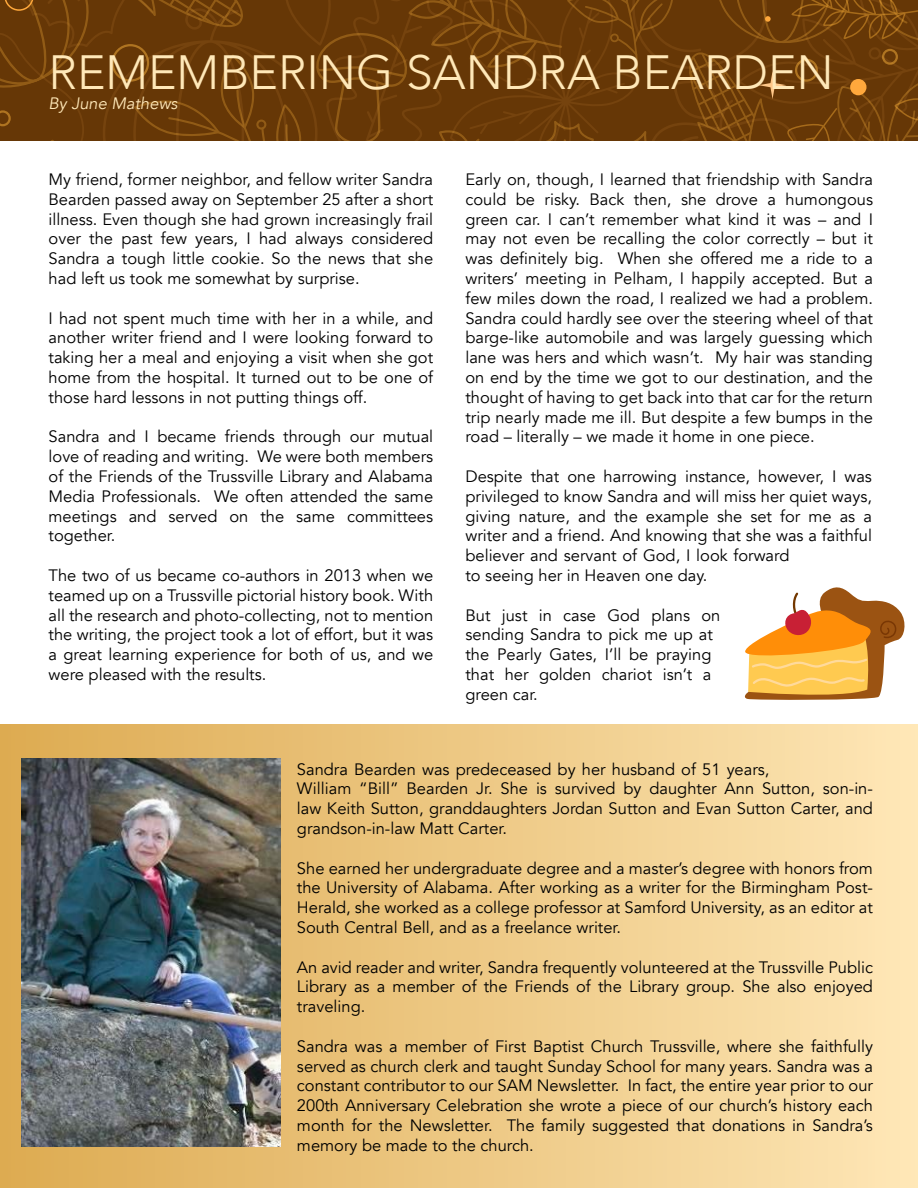
<style>
.page{position:relative;width:918px;height:1188px;background:#fff}
.page>*{position:absolute;margin:0;border:0;box-sizing:border-box;transform-origin:0 0}
.t1{font:300 48px "Avenir";color:#ffe8b8}
.t2{font:16.5px/19.8px "Avenir";color:#000;text-align:justify}
.t3{font:italic 16.5px "Avenir";color:#ffe8b8}
</style>
<div class="page">
<div style="left:1px;top:724px;width:916px;height:463px;background:linear-gradient(to right,#daa951,#ffe7b6)"></div>
<svg style="left:0;top:0;width:918px;height:141px;background:#6b3b08"></svg>
<img style="left:21px;top:758px;width:259px;height:388px">
<svg style="left:744px;top:587px;width:161px;height:113px"></svg>
<h1 class="t1" style="left:49px;top:44px;width:787px">REMEMBERING SANDRA BEARDEN</h1>
<p class="t3" style="left:49px;top:93px;width:131px">By June Mathews</p>
<p class="t2" style="left:49px;top:170px;width:386px">My friend, former neighbor, and fellow writer Sandra Bearden passed away on September 25 after a short illness. Even though she had grown increasingly frail over the past few years, I had always considered Sandra a tough little cookie. So the news that she had left us took me somewhat by surprise.</p>
<p class="t2" style="left:49px;top:308px;width:386px">I had not spent much time with her in a while, and another writer friend and I were looking forward to taking her a meal and enjoying a visit when she got home from the hospital. It turned out to be one of those hard lessons in not putting things off.</p>
<p class="t2" style="left:49px;top:427px;width:386px">Sandra and I became friends through our mutual love of reading and writing. We were both members of the Friends of the Trussville Library and Alabama Media Professionals. We often attended the same meetings and served on the same committees together.</p>
<p class="t2" style="left:49px;top:566px;width:386px">The two of us became co-authors in 2013 when we teamed up on a Trussville pictorial history book. With all the research and photo-collecting, not to mention the writing, the project took a lot of effort, but it was a great learning experience for both of us, and we were pleased with the results.</p>
<p class="t2" style="left:465px;top:170px;width:409px">Early on, though, I learned that friendship with Sandra could be risky. Back then, she drove a humongous green car. I can’t remember what kind it was – and I may not even be recalling the color correctly – but it was definitely big. When she offered me a ride to a writers’ meeting in Pelham, I happily accepted. But a few miles down the road, I realized we had a problem.<br>Sandra could hardly see over the steering wheel of that barge-like automobile and was largely guessing which lane was hers and which wasn’t. My hair was standing on end by the time we got to our destination, and the thought of having to get back into that car for the return trip nearly made me ill. But despite a few bumps in the road – literally – we made it home in one piece.</p>
<p class="t2" style="left:465px;top:467px;width:408px;text-align:left">Despite that one harrowing instance, however, I was privileged to know Sandra and will miss her quiet ways, giving nature, and the example she set for me as a writer and a friend. And knowing that she was a faithful believer and servant of God, I look forward<br>to seeing her in Heaven one day.</p>
<p class="t2" style="left:465px;top:605px;width:257px;text-align:left">But just in case God plans on sending Sandra to pick me up at the Pearly Gates, I’ll be praying that her golden chariot isn’t a green car.</p>
<p class="t2" style="left:297px;top:759px;width:578px;text-align:left">Sandra Bearden was predeceased by her husband of 51 years,<br>William “Bill” Bearden Jr. She is survived by daughter Ann Sutton, son-in&shy;law Keith Sutton, granddaughters Jordan Sutton and Evan Sutton Carter, and grandson-in-law Matt Carter.</p>
<p class="t2" style="left:297px;top:858px;width:578px">She earned her undergraduate degree and a master’s degree with honors from the University of Alabama. After working as a writer for the Birmingham Post-Herald, she worked as a college professor at Samford University, as an editor at South Central Bell, and as a freelance writer.</p>
<p class="t2" style="left:297px;top:957px;width:578px">An avid reader and writer, Sandra frequently volunteered at the Trussville Public Library as a member of the Friends of the Library group. She also enjoyed traveling.</p>
<p class="t2" style="left:297px;top:1037px;width:578px">Sandra was a member of First Baptist Church Trussville, where she faithfully served as church clerk and taught Sunday School for many years. Sandra was a constant contributor to our SAM Newsletter. In fact, the entire year prior to our 200th Anniversary Celebration she wrote a piece of our church’s history each month for the Newsletter. The family suggested that donations in Sandra’s memory be made to the church.</p>
</div>
